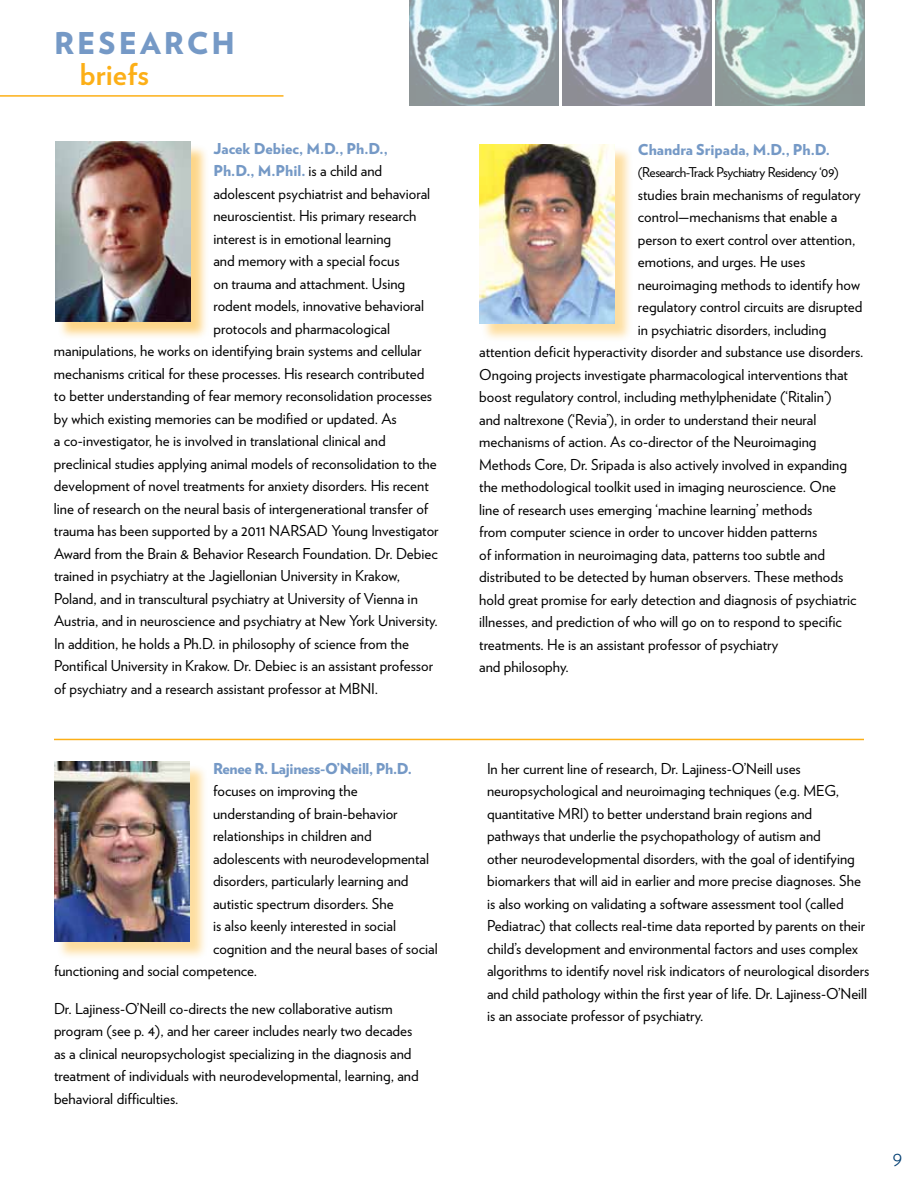
<style>
.page{position:relative;width:918px;height:1188px;background:#fff}
.page>*{position:absolute;margin:0;border:0;box-sizing:border-box;transform-origin:0 0}
.t1{font:900 30px "Verlag";color:#7599c6}
.t2{font:700 30px "Verlag";color:#fcaf17}
.t3{font:300 21px "Verlag";color:#003d71}
.t4{font:15px/22.5px "Verlag";color:#000}
.t5{font:900 15px "Verlag";color:#7599c6}
.t6{font:900 15px "Verlag";letter-spacing:-.02em;color:#7599c6}
.t7{font:13.5px "Verlag";color:#000}
.s1{font-weight:400;color:#000}
</style>
<div class="page">
<hr style="left:0;top:95px;width:284px;height:2px;background:#fcaf17">
<div style="left:58px;top:144px;width:151px;height:196px;background:#fcaf17;opacity:.51"></div>
<img style="left:55px;top:142px;width:135px;height:179px">
<div style="left:56px;top:764px;width:152px;height:196px;background:#fcaf17;opacity:.41"></div>
<img style="left:54px;top:762px;width:135px;height:179px">
<img style="left:716px;top:0;width:149px;height:106px">
<img style="left:409px;top:0;width:150px;height:106px">
<img style="left:562px;top:0;width:150px;height:106px">
<div style="left:481px;top:147px;width:152px;height:196px;background:#fcaf17;opacity:.41"></div>
<img style="left:479px;top:144px;width:135px;height:180px">
<hr style="left:54px;top:739px;width:810px;height:1px;background:#fcaf17">
<h1 class="t1" style="left:54px;top:19px;width:22px">Resea</h1>
<h1 class="t1" style="left:164px;top:19px;width:73px">rch</h1>
<h1 class="t2" style="left:80px;top:51px;width:71px">briefs</h1>
<p class="t5" style="left:213px;top:136px;width:176px">Jacek Debiec, M.D., Ph.D.,</p>
<p class="t5" style="left:213px;top:158px;width:170px">Ph.D., M.Phil. <span class="s1">is a child and</span></p>
<p class="t4" style="left:213px;top:181px;width:218px">adolescent psychiatrist and behavioral</p>
<p class="t4" style="left:213px;top:204px;width:205px">neuroscientist. His primary research</p>
<p class="t4" style="left:213px;top:226px;width:179px">interest is in emotional learning</p>
<p class="t4" style="left:213px;top:249px;width:188px">and memory with a special focus</p>
<p class="t4" style="left:213px;top:271px;width:193px">on trauma and attachment. Using</p>
<p class="t4" style="left:213px;top:294px;width:212px">rodent models, innovative behavioral</p>
<p class="t4" style="left:213px;top:316px;width:178px">protocols and pharmacological</p>
<p class="t4" style="left:54px;top:339px;width:369px">manipulations, he works on identifying brain systems and cellular</p>
<p class="t4" style="left:54px;top:361px;width:372px">mechanisms critical for these processes. His research contributed</p>
<p class="t4" style="left:54px;top:384px;width:380px">to better understanding of fear memory reconsolidation processes</p>
<p class="t4" style="left:54px;top:406px;width:344px">by which existing memories can be modified or updated. As</p>
<p class="t4" style="left:54px;top:429px;width:333px">a co-investigator, he is involved in translational clinical and</p>
<p class="t4" style="left:54px;top:451px;width:384px">preclinical studies applying animal models of reconsolidation to the</p>
<p class="t4" style="left:54px;top:474px;width:376px">development of novel treatments for anxiety disorders. His recent</p>
<p class="t4" style="left:54px;top:496px;width:376px">line of research on the neural basis of intergenerational transfer of</p>
<p class="t4" style="left:54px;top:519px;width:226px">trauma has been supported by a 2011 NARSA</p>
<p class="t4" style="left:54px;top:519px;width:386px;text-indent:263px">D Young Investigator Award from the Brain &amp; Behavior Research Foundation. Dr. Debiec trained in psychiatry at the Jagiellonian University in Krakow, Poland, and in transcultural psychiatry at University of Vienna in Austria, and in neuroscience and psychiatry at New York University.<br>In addition, he holds a Ph.D. in philosophy of science from the Pontifical University in Krakow. Dr. Debiec is an assistant professor of psychiatry and a research assistant professor at MBNI .</p>
<p class="t6" style="left:213px;top:756px;width:200px">Renee R. Lajiness-O’Neill, Ph.D.</p>
<p class="t4" style="left:213px;top:779px;width:146px">focuses on improving the</p>
<p class="t4" style="left:213px;top:801px;width:186px">understanding of brain-behavior</p>
<p class="t4" style="left:213px;top:824px;width:160px">relationships in children and</p>
<p class="t4" style="left:213px;top:846px;width:218px">adolescents with neurodevelopmental</p>
<p class="t4" style="left:213px;top:869px;width:197px">disorders, particularly learning and</p>
<p class="t4" style="left:213px;top:891px;width:182px">autistic spectrum disorders. She</p>
<p class="t4" style="left:213px;top:914px;width:185px">is also keenly interested in social</p>
<p class="t4" style="left:213px;top:936px;width:226px">cognition and the neural bases of social</p>
<p class="t4" style="left:54px;top:959px;width:205px">functioning and social competence.</p>
<p class="t4" style="left:54px;top:996px;width:366px">Dr. Lajiness-O’Neill co-directs the new collaborative autism program (see p. 4), and her career includes nearly two decades as a clinical neuropsychologist specializing in the diagnosis and treatment of individuals with neurodevelopmental, learning, and behavioral difficulties.</p>
<p class="t5" style="left:638px;top:137px;width:194px">Chandra Sripada, M.D., Ph.D.</p>
<p class="t7" style="left:638px;top:162px;width:202px">(Research-Track Psychiatry Residency ‘09)</p>
<p class="t4" style="left:638px;top:182px;width:224px">studies brain mechanisms of regulatory</p>
<p class="t4" style="left:638px;top:205px;width:201px">control—mechanisms that enable a</p>
<p class="t4" style="left:638px;top:227px;width:219px">person to exert control over attention,</p>
<p class="t4" style="left:638px;top:250px;width:169px">emotions, and urges. He uses</p>
<p class="t4" style="left:638px;top:272px;width:224px">neuroimaging methods to identify how</p>
<p class="t4" style="left:638px;top:295px;width:226px">regulatory control circuits are disrupted</p>
<p class="t4" style="left:638px;top:317px;width:190px">in psychiatric disorders, including</p>
<p class="t4" style="left:479px;top:340px;width:386px">attention deficit hyperactivity disorder and substance use disorders.</p>
<p class="t4" style="left:479px;top:362px;width:370px">Ongoing projects investigate pharmacological interventions that</p>
<p class="t4" style="left:479px;top:385px;width:354px">boost regulatory control, including methylphenidate (‘Ritalin’)</p>
<p class="t4" style="left:479px;top:407px;width:339px">and naltrexone (‘Revia’), in order to understand their neural</p>
<p class="t4" style="left:479px;top:430px;width:339px">mechanisms of action. As co-director of the Neuroimaging</p>
<p class="t4" style="left:479px;top:452px;width:369px">Methods Core, Dr. Sripada is also actively involved in expanding</p>
<p class="t4" style="left:479px;top:475px;width:358px">the methodological toolkit used in imaging neuroscience. One</p>
<p class="t4" style="left:479px;top:497px;width:335px">line of research uses emerging ‘machine learning’ methods</p>
<p class="t4" style="left:479px;top:520px;width:340px">from computer science in order to uncover hidden patterns</p>
<p class="t4" style="left:479px;top:542px;width:347px">of information in neuroimaging data, patterns too subtle and</p>
<p class="t4" style="left:479px;top:565px;width:366px">distributed to be detected by human observers. These methods</p>
<p class="t4" style="left:479px;top:587px;width:379px">hold great promise for early detection and diagnosis of psychiatric</p>
<p class="t4" style="left:479px;top:610px;width:364px">illnesses, and prediction of who will go on to respond to specific</p>
<p class="t4" style="left:479px;top:632px;width:301px">treatments. He is an assistant professor of psychiatry</p>
<p class="t4" style="left:479px;top:655px;width:91px">and philosophy.</p>
<p class="t4" style="left:487px;top:756px;width:384px">In her current line of research, Dr. Lajiness-O’Neill uses neuropsychological and neuroimaging techniques (e.g. MEG, quantitative MRI) to better understand brain regions and<br>pathways that underlie the psychopathology of autism and<br>other neurodevelopmental disorders, with the goal of identifying biomarkers that will aid in earlier and more precise diagnoses. She is also working on validating a software assessment tool (called Pediatrac) that collects real-time data reported by parents on their child’s development and environmental factors and uses complex algorithms to identify novel risk indicators of neurological disorders and child pathology within the first year of life. Dr. Lajiness-O’Neill is an associate professor of psychiatry.</p>
<h2 class="t3" style="left:893px;top:1143px;width:11px">9</h2>
</div>
